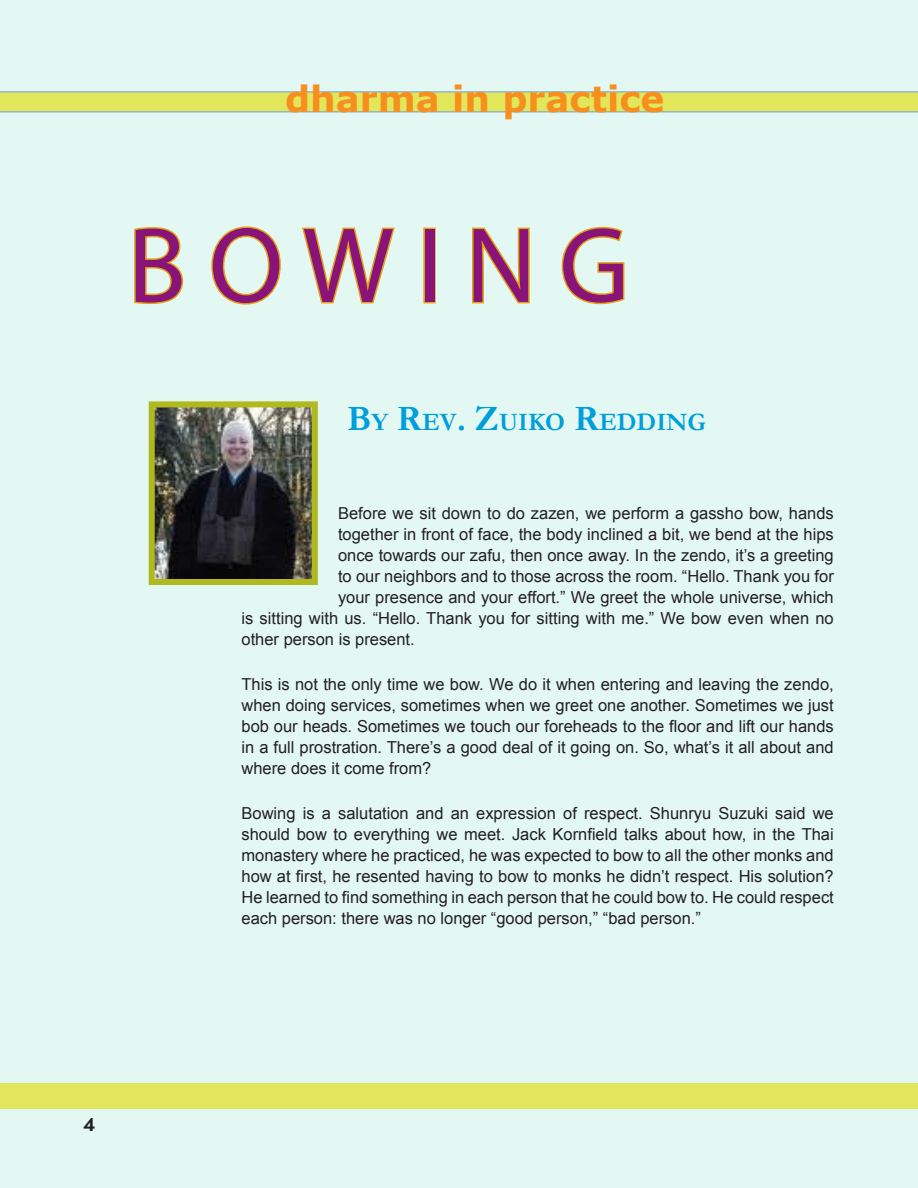
<style>
.page{position:relative;width:918px;height:1188px;background:#e3f8f3}
.page>*{position:absolute;margin:0;border:0;box-sizing:border-box;transform-origin:0 0}
.t1{font:108px "Myriad Pro";color:#881477}
.t2{font:700 36px "Verdana";color:#f78f1e}
.t3{font:700 25.2px "Garamond";color:#009fda}
.t4{font:700 18px "Lithos Pro";color:#231f20}
.t5{font:16.5px/21px "Arial";color:#231f20;text-align:justify}
.s1{font-size:36px}
</style>
<div class="page">
<svg style="left:0;top:91px;width:918px;height:22px;background:#d6df6d"></svg>
<img style="left:156px;top:408px;width:155px;height:170px">
<div style="left:149px;top:401px;width:169px;height:184px;border:6px solid #b0b91d"></div>
<svg style="left:134px;top:227px;width:50px;height:78px"></svg>
<svg style="left:211px;top:226px;width:70px;height:79px"></svg>
<svg style="left:302px;top:227px;width:93px;height:77px"></svg>
<div style="left:423px;top:228px;width:13px;height:75px;border:3px solid #e39f15"></div>
<svg style="left:472px;top:227px;width:58px;height:77px"></svg>
<svg style="left:561px;top:226px;width:64px;height:79px"></svg>
<div style="left:0;top:1083px;width:918px;height:25px;background:#e2e65b"></div>
<h2 class="t2" style="left:285px;top:76px;width:381px">dharma in practice</h2>
<h1 class="t1" style="left:128px;top:199px;width:503px">B O W I N G</h1>
<h3 class="t3" style="left:347px;top:407px;width:360px"><span class="s1">B</span>Y <span class="s1">R</span>EV<span class="s1">. Z</span>UIKO <span class="s1">R</span>EDDING</h3>
<p class="t5" style="left:338px;top:503px;width:497px">Before we sit down to do zazen, we perform a gassho bow, hands</p>
<p class="t5" style="left:338px;top:524px;width:497px">together in front of face, the body inclined a bit, we bend at the hips</p>
<p class="t5" style="left:338px;top:545px;width:497px">once towards our zafu, then once away. In the zendo, it’s a greeting</p>
<p class="t5" style="left:338px;top:566px;width:497px">to our neighbors and to those across the room. “Hello. Thank you for</p>
<p class="t5" style="left:338px;top:587px;width:497px">your presence and your effort.” We greet the whole universe, which</p>
<p class="t5" style="left:242px;top:608px;width:594px">is sitting with us. “Hello. Thank you for sitting with me.” We bow even when no</p>
<p class="t5" style="left:242px;top:629px;width:175px">other person is present.</p>
<p class="t5" style="left:242px;top:674px;width:594px">This is not the only time we bow. We do it when entering and leaving the zendo, when doing services, sometimes when we greet one another. Sometimes we just bob our heads. Sometimes we touch our foreheads to the floor and lift our hands in a full prostration. There’s a good deal of it going on. So, what’s it all about and where does it come from?</p>
<p class="t5" style="left:242px;top:803px;width:594px">Bowing is a salutation and an expression of respect. Shunryu Suzuki said we should bow to everything we meet. Jack Kornfield talks about how, in the Thai monastery where he practiced, he was expected to bow to all the other monks and how at first, he resented having to bow to monks he didn’t respect. His solution?<br>He learned to find something in each person that he could bow to. He could respect each person: there was no longer “good person,” “bad person.”</p>
<p class="t4" style="left:82px;top:1114px;width:15px">4</p>
</div>
